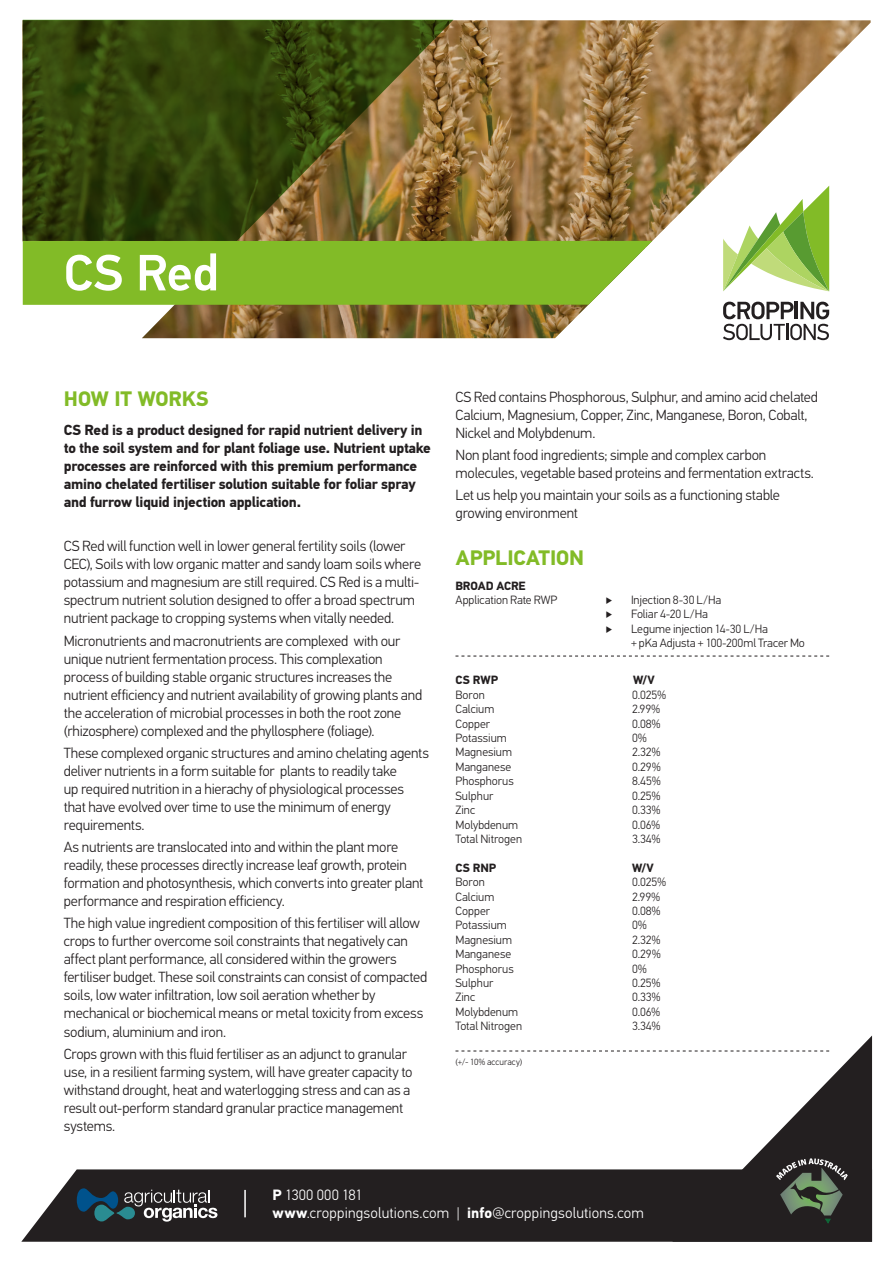
<style>
.page{position:relative;width:893px;height:1263px;background:#fff}
.page>*{position:absolute;margin:0;border:0;box-sizing:border-box;transform-origin:0 0}
.t1{font:500 51px "PF Din Text Pro";color:#fff}
.sub_headings{font:700 21px "PF Din Text Pro";letter-spacing:-.005em;color:#82bb27}
.t2{font:300 15px/18px "PF Din Text Pro";letter-spacing:.01em;color:#fff}
.text{font:300 14.7px/18px "PF Din Text Pro";letter-spacing:-.015em;color:#231f20}
.text-2{font:700 14.7px/18px "PF Din Text Pro";letter-spacing:-.02em;color:#231f20}
.application{font:300 12px/14.4px "PF Din Text Pro";color:#231f20}
.application-2{font:700 12px "PF Din Text Pro";color:#231f20}
.t3{font:300 9px "PF Din Text Pro";letter-spacing:.015em;color:#231f20}
.s1{font-weight:700}
</style>
<div class="page">
<svg style="left:21px;top:1169px;width:434px;height:73px;background:#363233"></svg>
<hr style="left:244px;top:1190px;width:2px;height:27px;background:#fff">
<svg style="left:77px;top:1188px;width:140px;height:33px;background:#44525a"></svg>
<svg style="left:723px;top:338px;width:105px;height:2px"></svg>
<img style="left:22px;top:20px;width:849px;height:318px">
<svg style="left:23px;top:20px;width:430px;height:221px;background:#494e16"></svg>
<div style="left:23px;top:241px;width:629px;height:64px;background:#82bb27"></div>
<svg style="left:455px;top:656px;width:374px;height:1px"></svg>
<svg style="left:455px;top:1035px;width:417px;height:207px"></svg>
<p class="t1" style="left:64px;top:242px;width:156px">CS Red</p>
<p class="sub_headings" style="left:64px;top:386px;width:146px">HOW IT WORKS</p>
<p class="text-2" style="left:64px;top:421px;width:369px">CS Red is a product designed for rapid nutrient delivery in to the soil system and for plant foliage use. Nutrient uptake processes are reinforced with this premium performance amino chelated fertiliser solution suitable for foliar spray and furrow liquid injection application.</p>
<p class="text" style="left:64px;top:538px;width:359px">CS Red will function well in lower general fertility soils (lower CEC), Soils with low organic matter and sandy loam soils where potassium and magnesium are still required. CS Red is a multi&shy;spectrum nutrient solution designed to offer a broad spectrum nutrient package to cropping systems when vitally needed.</p>
<p class="text" style="left:64px;top:632px;width:360px">Micronutrients and macronutrients are complexed with our unique nutrient fermentation process. This complexation process of building stable organic structures increases the nutrient efficiency and nutrient availability of growing plants and the acceleration of microbial processes in both the root zone (rhizosphere) complexed and the phyllosphere (foliage).</p>
<p class="text" style="left:64px;top:744px;width:367px">These complexed organic structures and amino chelating agents deliver nutrients in a form suitable for plants to readily take<br>up required nutrition in a hierachy of physiological processes that have evolved over time to use the minimum of energy requirements.</p>
<p class="text" style="left:64px;top:838px;width:361px">As nutrients are translocated into and within the plant more readily, these processes directly increase leaf growth, protein formation and photosynthesis, which converts into greater plant performance and respiration efficiency.</p>
<p class="text" style="left:64px;top:915px;width:365px">The high value ingredient composition of this fertiliser will allow crops to further overcome soil constraints that negatively can affect plant performance, all considered within the growers fertiliser budget. These soil constraints can consist of compacted soils, low water infiltration, low soil aeration whether by mechanical or biochemical means or metal toxicity from excess sodium, aluminium and iron.</p>
<p class="text" style="left:64px;top:1045px;width:350px">Crops grown with this fluid fertiliser as an adjunct to granular use, in a resilient farming system, will have greater capacity to withstand drought, heat and waterlogging stress and can as a result out-perform standard granular practice management systems.</p>
<p class="text" style="left:455px;top:388px;width:364px">CS Red contains Phosphorous, Sulphur, and amino acid chelated<br>Calcium, Magnesium, Copper, Zinc, Manganese, Boron, Cobalt,<br>Nickel and Molybdenum.</p>
<p class="text" style="left:455px;top:446px;width:360px">Non plant food ingredients; simple and complex carbon molecules, vegetable based proteins and fermentation extracts.</p>
<p class="text" style="left:455px;top:486px;width:326px">Let us help you maintain your soils as a functioning stable growing environment</p>
<p class="sub_headings" style="left:456px;top:544px;width:130px">APPLICATION</p>
<p class="application" style="left:455px;top:578px;width:103px"><span class="s1">BROAD ACRE<br></span>Application Rate RWP</p>
<p class="application-2" style="left:605px;top:592px;width:9px">‣</p>
<p class="application" style="left:631px;top:593px;width:92px">Injection 8-30 L/Ha</p>
<p class="application-2" style="left:605px;top:607px;width:9px">‣</p>
<p class="application" style="left:631px;top:607px;width:78px">Foliar 4-20 L/Ha</p>
<p class="application-2" style="left:605px;top:621px;width:9px">‣</p>
<p class="application" style="left:631px;top:622px;width:175px">Legume injection 14-30 L/Ha<br>+ pKa Adjusta + 100-200ml Tracer Mo</p>
<p class="application-2" style="left:455px;top:673px;width:44px">CS RWP</p>
<p class="application-2" style="left:633px;top:673px;width:23px">W/V</p>
<p class="application" style="left:455px;top:688px;width:31px">Boron</p>
<p class="application" style="left:632px;top:688px;width:36px">0.025%</p>
<p class="application" style="left:455px;top:702px;width:40px">Calcium</p>
<p class="application" style="left:632px;top:702px;width:30px">2.99%</p>
<p class="application" style="left:455px;top:716px;width:36px">Copper</p>
<p class="application" style="left:632px;top:716px;width:30px">0.08%</p>
<p class="application" style="left:455px;top:731px;width:53px">Potassium</p>
<p class="application" style="left:632px;top:731px;width:16px">0%</p>
<p class="application" style="left:455px;top:745px;width:58px">Magnesium</p>
<p class="application" style="left:632px;top:745px;width:30px">2.32%</p>
<p class="application" style="left:455px;top:760px;width:57px">Manganese</p>
<p class="application" style="left:632px;top:760px;width:30px">0.29%</p>
<p class="application" style="left:455px;top:774px;width:60px">Phosphorus</p>
<p class="application" style="left:632px;top:774px;width:30px">8.45%</p>
<p class="application" style="left:455px;top:788px;width:39px">Sulphur</p>
<p class="application" style="left:632px;top:788px;width:30px">0.25%</p>
<p class="application" style="left:455px;top:803px;width:21px">Zinc</p>
<p class="application" style="left:632px;top:803px;width:30px">0.33%</p>
<p class="application" style="left:455px;top:817px;width:64px">Molybdenum</p>
<p class="application" style="left:632px;top:817px;width:30px">0.06%</p>
<p class="application" style="left:455px;top:832px;width:68px">Total Nitrogen</p>
<p class="application" style="left:632px;top:832px;width:30px">3.34%</p>
<p class="application-2" style="left:455px;top:860px;width:42px">CS RNP</p>
<p class="application-2" style="left:632px;top:860px;width:23px">W/V</p>
<p class="application" style="left:455px;top:875px;width:31px">Boron</p>
<p class="application" style="left:632px;top:875px;width:36px">0.025%</p>
<p class="application" style="left:455px;top:889px;width:40px">Calcium</p>
<p class="application" style="left:632px;top:889px;width:30px">2.99%</p>
<p class="application" style="left:455px;top:904px;width:36px">Copper</p>
<p class="application" style="left:632px;top:904px;width:30px">0.08%</p>
<p class="application" style="left:455px;top:918px;width:53px">Potassium</p>
<p class="application" style="left:632px;top:918px;width:16px">0%</p>
<p class="application" style="left:455px;top:932px;width:58px">Magnesium</p>
<p class="application" style="left:632px;top:932px;width:30px">2.32%</p>
<p class="application" style="left:455px;top:947px;width:57px">Manganese</p>
<p class="application" style="left:632px;top:947px;width:30px">0.29%</p>
<p class="application" style="left:455px;top:961px;width:60px">Phosphorus</p>
<p class="application" style="left:632px;top:961px;width:16px">0%</p>
<p class="application" style="left:455px;top:976px;width:39px">Sulphur</p>
<p class="application" style="left:632px;top:976px;width:30px">0.25%</p>
<p class="application" style="left:455px;top:990px;width:21px">Zinc</p>
<p class="application" style="left:632px;top:990px;width:30px">0.33%</p>
<p class="application" style="left:455px;top:1004px;width:64px">Molybdenum</p>
<p class="application" style="left:632px;top:1004px;width:30px">0.06%</p>
<p class="application" style="left:455px;top:1019px;width:68px">Total Nitrogen</p>
<p class="application" style="left:632px;top:1019px;width:30px">3.34%</p>
<p class="t3" style="left:455px;top:1057px;width:68px">(+/- 10% accuracy)</p>
<p class="t2" style="left:273px;top:1186px;width:373px"><span class="s1">P</span> 1300 000 181<br><span class="s1">www</span>.croppingsolutions.com | <span class="s1">info</span>@croppingsolutions.com</p>
</div>
